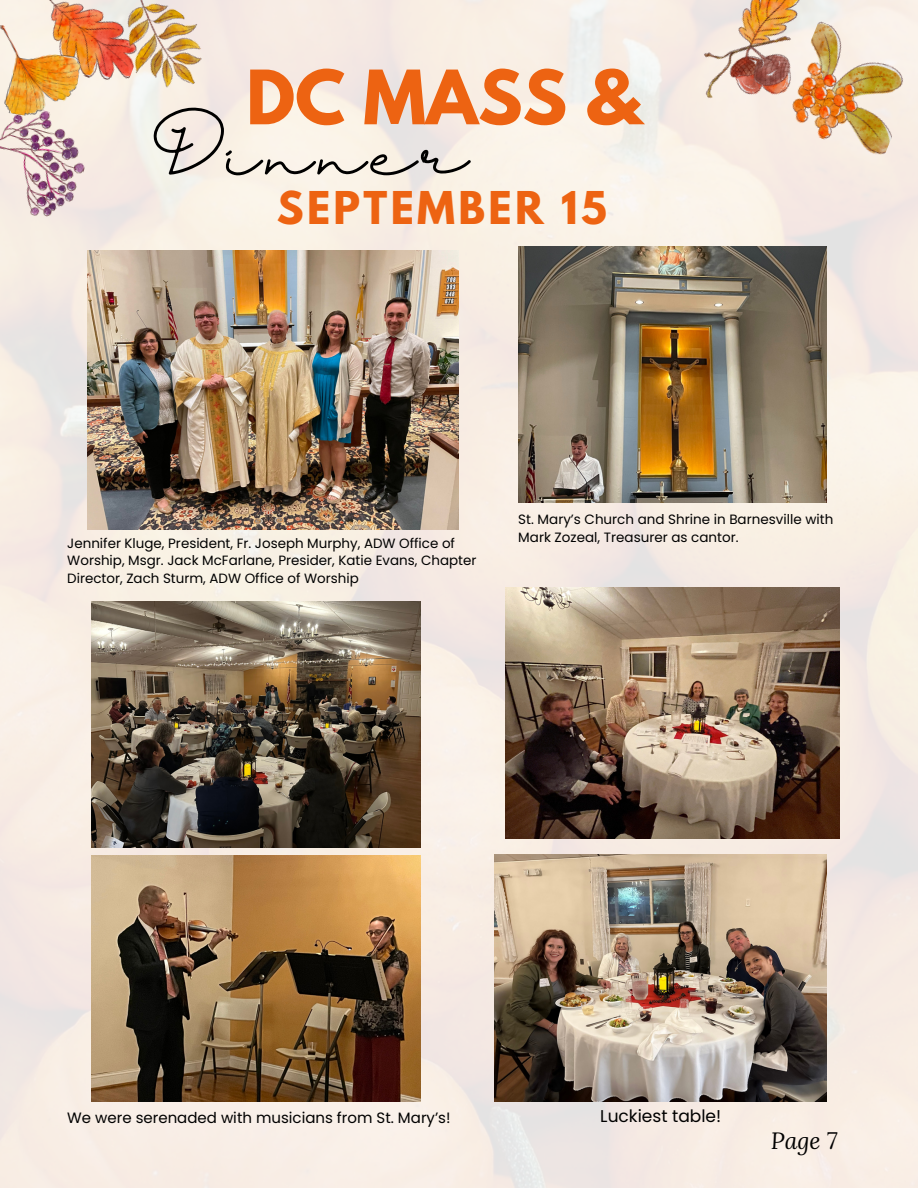
<style>
.page{position:relative;width:918px;height:1188px;background:#fff}
.page>*{position:absolute;margin:0;border:0;box-sizing:border-box;transform-origin:0 0}
.t1{font:700 66.3px "League Spartan";color:#ed6312}
.t2{font:55.8px "Halimun";letter-spacing:.105em;color:#000}
.t3{font:700 40.05px "League Spartan";letter-spacing:.085em;color:#ed6312}
.t4{font:italic 23.25px "Lora";color:#000}
.t5{font:17.1px "Poppins";color:#000}
.t6{font:15px "Poppins";color:#000}
.t7{font:13.5px/17.9px "Poppins";color:#000}
</style>
<div class="page">
<img style="left:0;top:0;width:918px;height:1188px">
<img style="left:21px;top:0;width:76px;height:91px">
<img style="left:778px;top:21px;width:140px;height:142px">
<img style="left:0;top:92px;width:97px;height:134px">
<img style="left:97px;top:0;width:125px;height:103px">
<img style="left:675px;top:0;width:165px;height:128px">
<img style="left:0;top:25px;width:85px;height:98px">
<img style="left:495px;top:855px;width:332px;height:246px">
<img style="left:92px;top:601px;width:328px;height:247px">
<img style="left:87px;top:251px;width:372px;height:279px">
<img style="left:518px;top:247px;width:309px;height:255px">
<img style="left:505px;top:588px;width:334px;height:251px">
<img style="left:92px;top:855px;width:328px;height:247px">
<p class="t1" style="left:246px;top:65px;width:396px">DC MASS &amp;</p>
<p class="t2" style="left:153px;top:123px;width:317px">Dinner</p>
<p class="t3" style="left:277px;top:188px;width:331px">SEPTEMBER 15</p>
<p class="t7" style="left:67px;top:534px;width:411px">Jennifer Kluge, President, Fr. Joseph Murphy, ADW Office of<br>Worship, Msgr. Jack McFarlane, Presider, Katie Evans, Chapter<br>Director, Zach Sturm, ADW Office of Worship</p>
<p class="t7" style="left:518px;top:510px;width:316px">St. Mary’s Church and Shrine in Barnesville with<br>Mark Zozeal, Treasurer as cantor.</p>
<p class="t6" style="left:67px;top:1107px;width:385px">We were serenaded with musicians from St. Mary’s!</p>
<p class="t5" style="left:600px;top:1104px;width:122px">Luckiest table!</p>
<p class="t4" style="left:771px;top:1125px;width:68px">Page 7</p>
</div>
